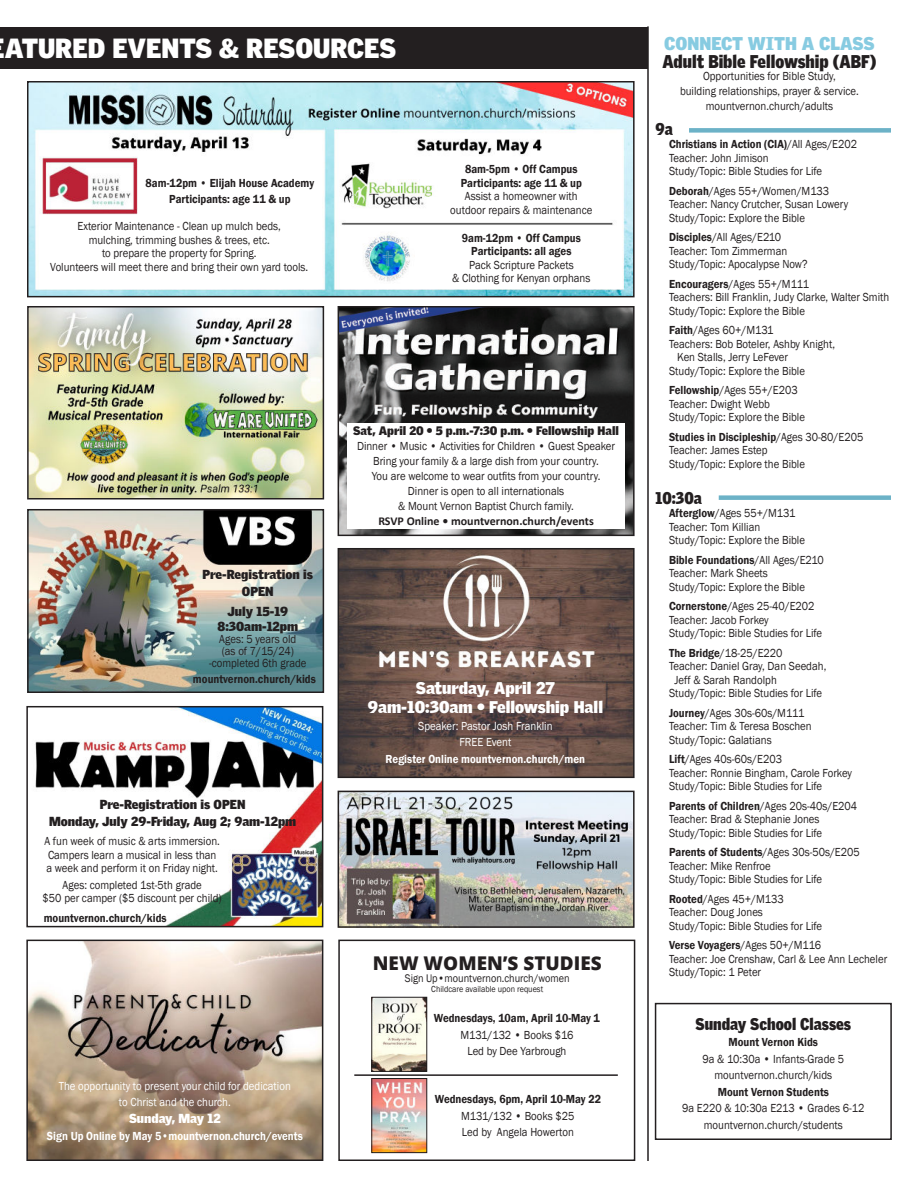
<style>
.page{position:relative;width:918px;height:1188px;background:#fff}
.page>*{position:absolute;margin:0;border:0;box-sizing:border-box;transform-origin:0 0}
.t1{font:900 27px "Griffith Gothic";color:#fff}
.t2{font:800 18.9px "Open Sans";color:#231f20}
.t3{font:900 18px "Griffith Gothic";color:#231f20;scale:.9 1}
.t4{font:900 18px "Griffith Gothic";color:#87cbe1}
.t5{font:900 16.5px/19.5px "Griffith Gothic";color:#fff;text-align:center}
.t6{font:900 16.5px "Griffith Gothic";color:#231f20;scale:.9 1}
.t7{font:900 12.75px/16.5px "Griffith Gothic";color:#231f20;text-align:center}
.t8{font:900 12.75px "Griffith Gothic";color:#fff}
.t9{font:12px/13.5px "Franklin Gothic";color:#231f20;scale:.9 1}
.t10{font:600 12px/13.5px "Franklin Gothic";color:#231f20;text-align:center;scale:.9 1}
.t11{font:12px/16.5px "Franklin Gothic";color:#fff;text-align:center;scale:.9 1}
.t12{font:600 12px "Franklin Gothic";color:#fff;scale:.9 1}
.t13{font:900 12px "Griffith Gothic";color:#231f20}
.t14{font:700 12px "Calibri";color:#231f20}
.t15{font:11.4px "Franklin Gothic";color:#231f20;scale:.9 1}
.t16{font:9px "Franklin Gothic";color:#231f20;scale:.9 1}
.s1{font-weight:600}
</style>
<div class="page">
<div style="left:0;top:27px;width:648px;height:42px;background:#231f20"></div>
<hr style="left:647px;top:26px;width:2px;height:1135px;background:#231f20">
<div style="left:689px;top:128px;width:202px;height:5px;background:#6cb2c7"></div>
<div style="left:719px;top:495px;width:172px;height:5px;background:#6cb2c7"></div>
<div style="left:655px;top:1003px;width:237px;height:137px;border:2px solid #231f20"></div>
<img style="left:30px;top:512px;width:291px;height:178px">
<div style="left:27px;top:509px;width:297px;height:184px;border:2px solid #231f20"></div>
<img style="left:35px;top:709px;width:285px;height:215px">
<div style="left:26px;top:706px;width:297px;height:221px;border:2px solid #231f20"></div>
<img style="left:30px;top:84px;width:602px;height:210px">
<div style="left:27px;top:81px;width:608px;height:216px;border:2px solid #231f20"></div>
<img style="left:341px;top:309px;width:291px;height:224px">
<div style="left:338px;top:306px;width:297px;height:230px;border:2px solid #231f20"></div>
<div style="left:347px;top:424px;width:278px;height:105px;background:#fff"></div>
<img style="left:341px;top:551px;width:291px;height:224px">
<div style="left:338px;top:548px;width:297px;height:230px;border:2px solid #231f20"></div>
<img style="left:341px;top:794px;width:291px;height:131px">
<div style="left:338px;top:791px;width:297px;height:137px;border:2px solid #231f20"></div>
<img style="left:29px;top:943px;width:291px;height:215px">
<div style="left:26px;top:940px;width:297px;height:221px;border:2px solid #231f20"></div>
<div style="left:338px;top:940px;width:297px;height:221px;border:2px solid #231f20"></div>
<img style="left:373px;top:1080px;width:52px;height:71px">
<div style="left:371px;top:1078px;width:56px;height:75px;border:1px solid #231f20"></div>
<img style="left:373px;top:999px;width:52px;height:71px">
<div style="left:371px;top:997px;width:56px;height:75px;border:1px solid #231f20"></div>
<hr style="left:354px;top:1074px;width:264px;height:2px;background:#231f20">
<img style="left:30px;top:309px;width:291px;height:187px">
<div style="left:27px;top:306px;width:297px;height:193px;border:2px solid #231f20"></div>
<h1 class="t1" style="left:5px;top:38px;width:393px">ATURED EVENTS &amp; RESOURCES</h1>
<h3 class="t4" style="left:664px;top:36px;width:212px">CONNECT WITH A CLASS</h3>
<h3 class="t3" style="left:662px;top:54px;width:239px">Adult Bible Fellowship (ABF)</h3>
<p class="t9" style="left:680px;top:69px;width:200px;line-height:15px;text-align:center">Opportunities for Bible Study,<br>building relationships, prayer &amp; service. mountvernon.church/adults</p>
<h3 class="t6" style="left:656px;top:122px;width:21px">9a</h3>
<p class="t9" style="left:669px;top:138px;width:210px"><span class="s1">Christians in Action (CIA)</span>/All Ages/E202<br>Teacher: John Jimison<br>Study/Topic: Bible Studies for Life</p>
<p class="t9" style="left:669px;top:185px;width:201px"><span class="s1">Deborah</span>/Ages 55+/Women/M133<br>Teacher: Nancy Crutcher, Susan Lowery<br>Study/Topic: Explore the Bible</p>
<p class="t9" style="left:669px;top:231px;width:155px"><span class="s1">Disciples</span>/All Ages/E210<br>Teacher: Tom Zimmerman<br>Study/Topic: Apocalypse Now?</p>
<p class="t9" style="left:669px;top:278px;width:246px"><span class="s1">Encouragers</span>/Ages 55+/M111<br>Teachers: Bill Franklin, Judy Clarke, Walter Smith<br>Study/Topic: Explore the Bible</p>
<p class="t9" style="left:669px;top:324px;width:118px"><span class="s1">Faith</span>/Ages 60+/M131</p>
<p class="t9" style="left:669px;top:338px;width:186px">Teachers: Bob Boteler, Ashby Knight,</p>
<p class="t9" style="left:677px;top:351px;width:125px">Ken Stalls, Jerry LeFever</p>
<p class="t9" style="left:669px;top:365px;width:153px">Study/Topic: Explore the Bible</p>
<p class="t9" style="left:669px;top:384px;width:153px"><span class="s1">Fellowship</span>/Ages 55+/E203<br>Teacher: Dwight Webb<br>Study/Topic: Explore the Bible</p>
<p class="t9" style="left:669px;top:431px;width:217px"><span class="s1">Studies in Discipleship</span>/Ages 30-80/E205<br>Teacher: James Estep<br>Study/Topic: Explore the Bible</p>
<h3 class="t6" style="left:656px;top:491px;width:53px">10:30a</h3>
<p class="t9" style="left:669px;top:507px;width:153px"><span class="s1">Afterglow</span>/Ages 55+/M131<br>Teacher: Tom Killian<br>Study/Topic: Explore the Bible</p>
<p class="t9" style="left:669px;top:554px;width:174px"><span class="s1">Bible Foundations</span>/All Ages/E210<br>Teacher: Mark Sheets<br>Study/Topic: Explore the Bible</p>
<p class="t9" style="left:669px;top:600px;width:172px"><span class="s1">Cornerstone</span>/Ages 25-40/E202<br>Teacher: Jacob Forkey<br>Study/Topic: Bible Studies for Life</p>
<p class="t9" style="left:669px;top:647px;width:128px"><span class="s1">The Bridge</span>/18-25/E220</p>
<p class="t9" style="left:669px;top:660px;width:176px">Teacher: Daniel Gray, Dan Seedah,</p>
<p class="t9" style="left:674px;top:674px;width:115px">Jeff &amp; Sarah Randolph</p>
<p class="t9" style="left:669px;top:687px;width:172px">Study/Topic: Bible Studies for Life</p>
<p class="t9" style="left:669px;top:707px;width:160px"><span class="s1">Journey</span>/Ages 30s-60s/M111<br>Teacher: Tim &amp; Teresa Boschen<br>Study/Topic: Galatians</p>
<p class="t9" style="left:669px;top:753px;width:205px"><span class="s1">Lift</span>/Ages 40s-60s/E203<br>Teacher: Ronnie Bingham, Carole Forkey<br>Study/Topic: Bible Studies for Life</p>
<p class="t9" style="left:669px;top:800px;width:211px"><span class="s1">Parents of Children</span>/Ages 20s-40s/E204<br>Teacher: Brad &amp; Stephanie Jones<br>Study/Topic: Bible Studies for Life</p>
<p class="t9" style="left:669px;top:846px;width:214px"><span class="s1">Parents of Students</span>/Ages 30s-50s/E205<br>Teacher: Mike Renfroe<br>Study/Topic: Bible Studies for Life</p>
<p class="t9" style="left:669px;top:893px;width:172px"><span class="s1">Rooted</span>/Ages 45+/M133<br>Teacher: Doug Jones<br>Study/Topic: Bible Studies for Life</p>
<p class="t9" style="left:669px;top:939px;width:244px"><span class="s1">Verse Voyagers</span>/Ages 50+/M116<br>Teacher: Joe Crenshaw, Carl &amp; Lee Ann Lecheler<br>Study/Topic: 1 Peter</p>
<h3 class="t6" style="left:696px;top:1017px;width:174px">Sunday School Classes</h3>
<p class="t10" style="left:729px;top:1036px;width:101px">Mount Vernon Kids</p>
<p class="t9" style="left:702px;top:1051px;width:159px;line-height:16.5px;text-align:center">9a &amp; 10:30a • Infants-Grade 5 mountvernon.church/kids</p>
<p class="t10" style="left:718px;top:1086px;width:125px">Mount Vernon Students</p>
<p class="t9" style="left:682px;top:1101px;width:204px;line-height:16.5px;text-align:center">9a E220 &amp; 10:30a E213 • Grades 6-12 mountvernon.church/students</p>
<p class="t10" style="left:461px;top:163px;width:136px">8am-5pm • Off Campus<br>Participants: age 11 &amp; up</p>
<p class="t9" style="left:450px;top:190px;width:159px;text-align:center">Assist a homeowner with outdoor repairs &amp; maintenance</p>
<p class="t10" style="left:462px;top:231px;width:134px">9am-12pm • Off Campus<br>Participants: all ages</p>
<p class="t9" style="left:452px;top:258px;width:155px;text-align:center">Pack Scripture Packets<br>&amp; Clothing for Kenyan orphans</p>
<p class="t10" style="left:146px;top:175px;width:189px;line-height:16.5px">8am-12pm • Elijah House Academy<br>Participants: age 11 &amp; up</p>
<p class="t9" style="left:50px;top:220px;width:288px;text-align:center">Exterior Maintenance - Clean up mulch beds,<br>mulching, trimming bushes &amp; trees, etc.<br>to prepare the property for Spring.<br>Volunteers will meet there and bring their own yard tools.</p>
<p class="t13" style="left:353px;top:426px;width:267px">Sat, April 20 • 5 p.m.-7:30 p.m. • Fellowship Hall</p>
<p class="t9" style="left:357px;top:439px;width:288px;line-height:15px;text-align:center">Dinner • Music • Activities for Children • Guest Speaker Bring your family &amp; a large dish from your country.<br>You are welcome to wear outfits from your country.<br>Dinner is open to all internationals<br>&amp; Mount Vernon Baptist Church family.</p>
<p class="t14" style="left:378px;top:517px;width:217px">RSVP Online • mountvernon.church/events</p>
<p class="t7" style="left:203px;top:567px;width:112px">Pre-Registration is<br>OPEN</p>
<p class="t7" style="left:218px;top:605px;width:82px;line-height:15px">July 15-19<br>8:30am-12pm</p>
<p class="t9" style="left:209px;top:634px;width:110px;line-height:12px;text-align:center">Ages: 5 years old<br>(as of 7/15/24) -completed 6th grade</p>
<p class="t10" style="left:193px;top:673px;width:138px">mountvernon.church/kids</p>
<h3 class="t5" style="left:368px;top:679px;width:237px">Saturday, April 27<br>9am-10:30am • Fellowship Hall</h3>
<p class="t11" style="left:418px;top:718px;width:151px">Speaker: Pastor Josh Franklin<br>FREE Event</p>
<p class="t12" style="left:386px;top:754px;width:223px">Register Online mountvernon.church/men</p>
<p class="t7" style="left:49px;top:797px;width:249px">Pre-Registration is OPEN<br>Monday, July 29-Friday, Aug 2; 9am-12pm</p>
<p class="t9" style="left:44px;top:835px;width:196px">A fun week of music &amp; arts immersion.<br>Campers learn a musical in less than a week and perform it on Friday night.</p>
<p class="t9" style="left:43px;top:879px;width:200px;text-align:center">Ages: completed 1st-5th grade<br>$50 per camper ($5 discount per child)</p>
<p class="t10" style="left:44px;top:912px;width:138px">mountvernon.church/kids</p>
<h2 class="t2" style="left:373px;top:953px;width:230px">NEW WOMEN’S STUDIES</h2>
<p class="t15" style="left:405px;top:973px;width:185px">Sign Up•mountvernon.church/women</p>
<p class="t16" style="left:431px;top:985px;width:126px">Childcare available upon request</p>
<p class="t10" style="left:434px;top:1012px;width:186px">Wednesdays, 10am, April 10-May 1</p>
<p class="t9" style="left:460px;top:1027px;width:127px;line-height:16.5px;text-align:center">M131/132 • Books $16<br>Led by Dee Yarbrough</p>
<p class="t11" style="left:59px;top:1078px;width:259px">The opportunity to present your child for dedication to Christ and the church.</p>
<p class="t8" style="left:129px;top:1114px;width:93px">Sunday, May 12</p>
<p class="t12" style="left:47px;top:1131px;width:286px">Sign Up Online by May 5•mountvernon.church/events</p>
<p class="t10" style="left:435px;top:1093px;width:186px">Wednesdays, 6pm, April 10-May 22</p>
<p class="t9" style="left:461px;top:1108px;width:127px;line-height:16.5px">M131/132 • Books $25<br>Led by Angela Howerton</p>
</div>
